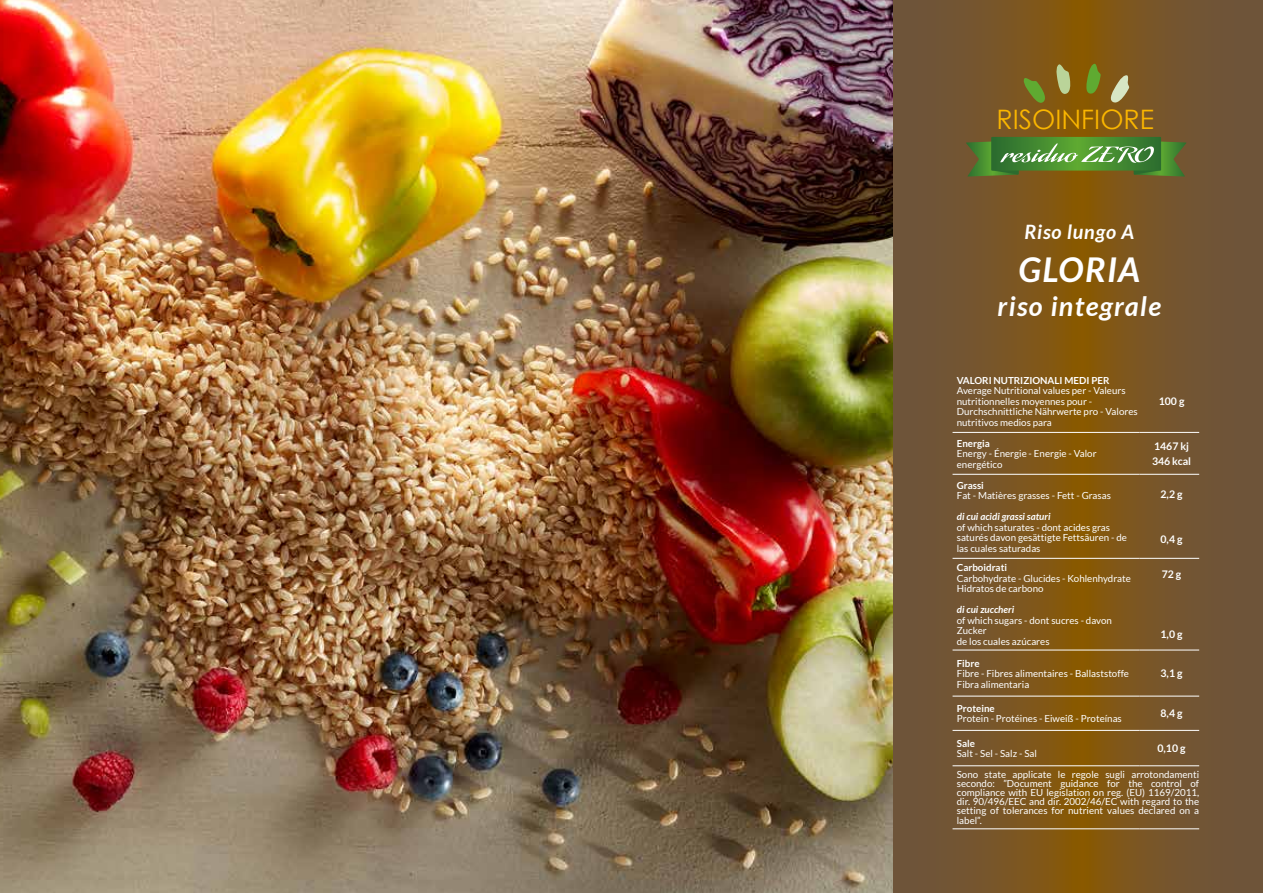
<style>
.page{position:relative;width:1263px;height:893px;background:#fff}
.page>*{position:absolute;margin:0;border:0;box-sizing:border-box;transform-origin:0 0}
.t1{font:italic 700 34.2px "Lato";letter-spacing:.04em;color:#fff}
.t2{font:italic 700 27px "Lato";letter-spacing:.05em;color:#fff}
.t3{font:26.85px "Century Gothic";color:#fab600}
.t4{font:italic 700 19.8px "Lato";letter-spacing:.04em;color:#fff}
.t5{font:700 10.5px/15px "Lato";color:#fff}
.t6{font:9.75px/10.5px "Lato";color:#fff}
.t7{font:700 9.75px "Lato";color:#fff}
.t8{font:italic 700 9.75px "Lato";color:#fff}
</style>
<div class="page">
<img style="left:0;top:0;width:893px;height:893px">
<svg style="left:893px;top:0;width:370px;height:893px;background:#775528"></svg>
<svg style="left:1021px;top:78px;width:27px;height:27px"></svg>
<svg style="left:1055px;top:64px;width:16px;height:30px"></svg>
<svg style="left:1085px;top:63px;width:16px;height:32px"></svg>
<svg style="left:1109px;top:73px;width:20px;height:32px"></svg>
<svg style="left:966px;top:137px;width:220px;height:40px;background:#5c8a3e"></svg>
<hr style="left:952px;top:432px;width:188px;height:1px;background:#fff">
<hr style="left:1140px;top:432px;width:59px;height:1px;background:#fff">
<hr style="left:952px;top:474px;width:188px;height:1px;background:#fff">
<hr style="left:1140px;top:474px;width:59px;height:1px;background:#fff">
<hr style="left:952px;top:558px;width:188px;height:1px;background:#fff">
<hr style="left:1140px;top:558px;width:59px;height:1px;background:#fff">
<hr style="left:952px;top:650px;width:188px;height:1px;background:#fff">
<hr style="left:1140px;top:650px;width:59px;height:1px;background:#fff">
<hr style="left:952px;top:696px;width:188px;height:1px;background:#fff">
<hr style="left:1140px;top:696px;width:59px;height:1px;background:#fff">
<hr style="left:952px;top:730px;width:188px;height:1px;background:#fff">
<hr style="left:1140px;top:730px;width:59px;height:1px;background:#fff">
<hr style="left:952px;top:765px;width:188px;height:1px;background:#fff">
<hr style="left:1140px;top:765px;width:59px;height:1px;background:#fff">
<hr style="left:952px;top:828px;width:188px;height:1px;background:#fff">
<hr style="left:1140px;top:828px;width:59px;height:1px;background:#fff">
<h3 class="t3" style="left:996px;top:103px;width:159px">RISOINFIORE</h3>
<h3 class="t4" style="left:1024px;top:220px;width:111px">Riso lungo A</h3>
<h1 class="t1" style="left:1018px;top:250px;width:123px">GLORIA</h1>
<h2 class="t2" style="left:997px;top:291px;width:165px">riso integrale</h2>
<p class="t7" style="left:957px;top:375px;width:154px">VALORI NUTRIZIONALI MEDI PER</p>
<p class="t6" style="left:957px;top:386px;width:182px">Average Nutritional values per - Valeurs nutritionnelles moyennes pour - Durchschnittliche Nährwerte pro - Valores nutritivos medios para</p>
<p class="t5" style="left:1159px;top:394px;width:27px">100 g</p>
<p class="t7" style="left:957px;top:438px;width:35px">Energia</p>
<p class="t6" style="left:957px;top:448px;width:141px">Energy - Énergie - Energie - Valor energético</p>
<p class="t5" style="left:1152px;top:439px;width:41px">1467 kj<br>346 kcal</p>
<p class="t7" style="left:957px;top:480px;width:29px">Grassi</p>
<p class="t6" style="left:957px;top:490px;width:156px">Fat - Matières grasses - Fett - Grasas</p>
<p class="t8" style="left:957px;top:511px;width:95px">di cui acidi grassi saturi</p>
<p class="t6" style="left:957px;top:522px;width:172px">of which saturates - dont acides gras saturés davon gesättigte Fettsäuren - de las cuales saturadas</p>
<p class="t5" style="left:1160px;top:487px;width:23px">2,2 g</p>
<p class="t5" style="left:1160px;top:532px;width:23px">0,4 g</p>
<p class="t7" style="left:957px;top:562px;width:52px">Carboidrati</p>
<p class="t6" style="left:957px;top:573px;width:175px">Carbohydrate - Glucides - Kohlenhydrate<br>Hidratos de carbono</p>
<p class="t8" style="left:957px;top:604px;width:59px">di cui zuccheri</p>
<p class="t6" style="left:957px;top:615px;width:157px">of which sugars - dont sucres - davon<br>Zucker<br>de los cuales azúcares</p>
<p class="t5" style="left:1162px;top:567px;width:21px">72 g</p>
<p class="t5" style="left:1160px;top:627px;width:23px">1,0 g</p>
<p class="t7" style="left:957px;top:657px;width:24px">Fibre</p>
<p class="t6" style="left:957px;top:668px;width:174px">Fibre - Fibres alimentaires - Ballaststoffe<br>Fibra alimentaria</p>
<p class="t5" style="left:1160px;top:666px;width:23px">3,1 g</p>
<p class="t7" style="left:957px;top:703px;width:39px">Proteine</p>
<p class="t6" style="left:957px;top:714px;width:167px">Protein - Protéines - Eiweiß - Proteínas</p>
<p class="t5" style="left:1160px;top:706px;width:23px">8,4 g</p>
<p class="t7" style="left:957px;top:738px;width:20px">Sale</p>
<p class="t6" style="left:957px;top:748px;width:82px">Salt - Sel - Salz - Sal</p>
<p class="t5" style="left:1157px;top:741px;width:30px">0,10 g</p>
<p class="t6" style="left:957px;top:770px;width:244px;line-height:9px;text-align:justify">Sono state applicate le regole sugli arrotondamenti secondo: ”Document guidance for the control of compliance with EU legislation on reg. (EU) 1169/2011, dir. 90/496/EEC and dir. 2002/46/EC with regard to the setting of tolerances for nutrient values declared on a</p>
<p class="t6" style="left:957px;top:816px;width:26px">label”.</p>
</div>
